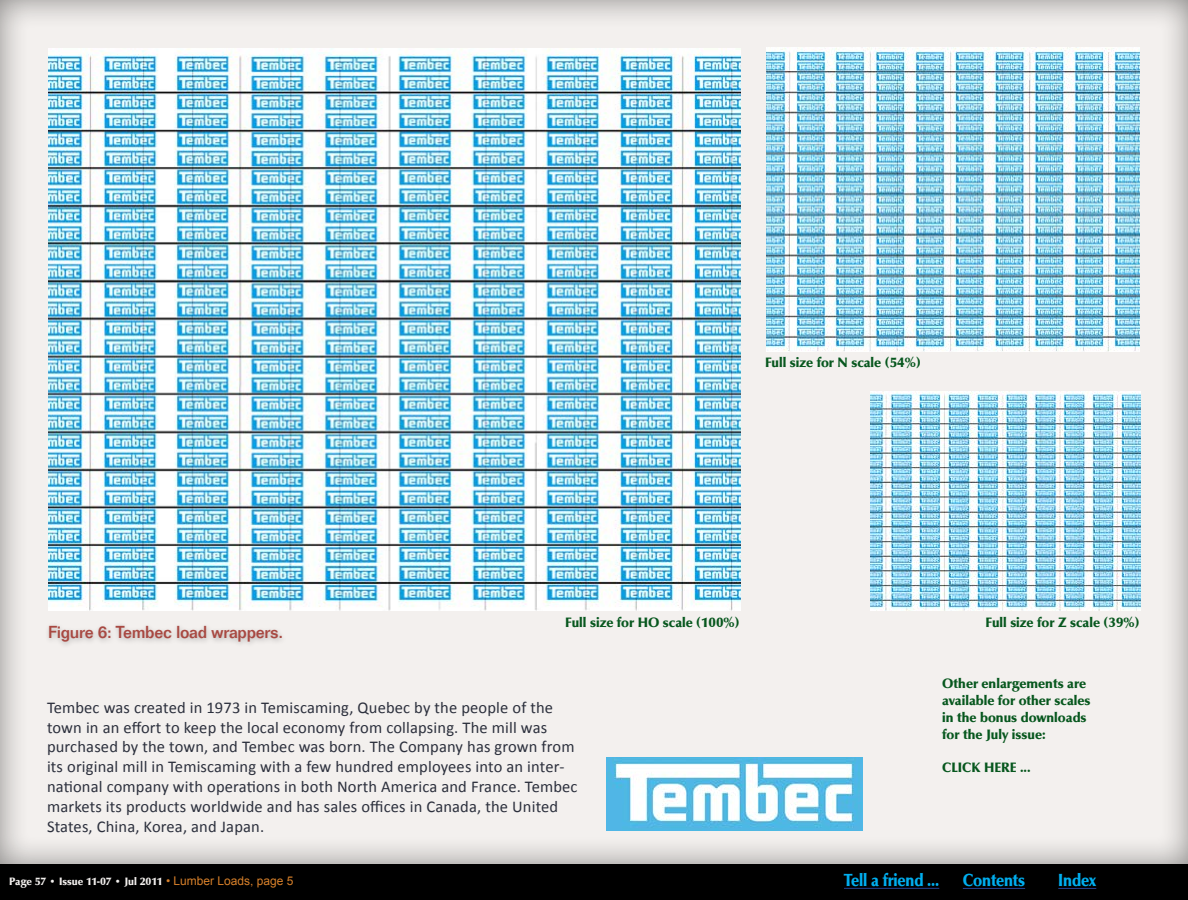
<style>
.page{position:relative;width:1188px;height:900px;background:#fff}
.page>*{position:absolute;margin:0;border:0;box-sizing:border-box;transform-origin:0 0}
.t1{font:18px "URW Classico Blac";letter-spacing:-.01em;color:#00aeef;scale:.9 1}
.t2{font:500 17px "Folio";letter-spacing:-.02em;color:#a84942}
.Body_text_no_dropcap{font:16.5px/19.8px "Calibri";letter-spacing:.01em;color:#2c303d}
.t3{font:14px/16.8px "URW Classico Blac";color:#07571e}
.t4{font:11px "URW Classico Blac";color:#f3f0ee}
.s1{font-family:"Arial";font-size:12px;color:#d7802a}
</style>
<div class="page">
<div style="left:0;top:864px;width:1188px;height:36px;background:#000"></div>
<div style="left:0;top:0;width:1188px;height:864px;background:#000;opacity:.45"></div>
<hr style="left:963px;top:888px;width:62px;height:1px;background:#25408f">
<hr style="left:1058px;top:888px;width:38px;height:1px;background:#25408f">
<hr style="left:844px;top:888px;width:95px;height:1px;background:#25408f">
<img style="left:48px;top:48px;width:692px;height:563px">
<img style="left:870px;top:391px;width:270px;height:220px">
<img style="left:766px;top:48px;width:374px;height:304px">
<div style="left:45px;top:622px;width:243px;height:27px;background:#000;opacity:.25"></div>
<img style="left:606px;top:758px;width:256px;height:72px">
<p class="t3" style="left:765px;top:354px;width:157px">Full size for N scale (54%)</p>
<p class="t2" style="left:48px;top:622px;width:237px">Figure 6: Tembec load wrappers.</p>
<p class="t3" style="left:565px;top:614px;width:176px">Full size for HO scale (100%)</p>
<p class="Body_text_no_dropcap" style="left:47px;top:697px;width:532px">Tembec was created in 1973 in Temiscaming, Quebec by the people of the town in an effort to keep the local economy from collapsing. The mill was purchased by the town, and Tembec was born. The Company has grown from its original mill in Temiscaming with a few hundred employees into an inter&shy;national company with operations in both North America and France. Tembec markets its products worldwide and has sales offices in Canada, the United States, China, Korea, and Japan.</p>
<p class="t3" style="left:986px;top:614px;width:156px">Full size for Z scale (39%)</p>
<p class="t3" style="left:942px;top:675px;width:150px">Other enlargements are available for other scales in the bonus downloads for the July issue:</p>
<p class="t3" style="left:942px;top:759px;width:90px">CLICK HERE ...</p>
<p class="t4" style="left:9px;top:874px;width:286px">Page 57 • Issue 11-07 • Jul 2011 <span class="s1">• Lumber Loads, page 5</span></p>
<p class="t1" style="left:844px;top:869px;width:107px">Tell a friend ...</p>
<p class="t1" style="left:963px;top:869px;width:71px">Contents</p>
<p class="t1" style="left:1058px;top:869px;width:44px">Index</p>
</div>
